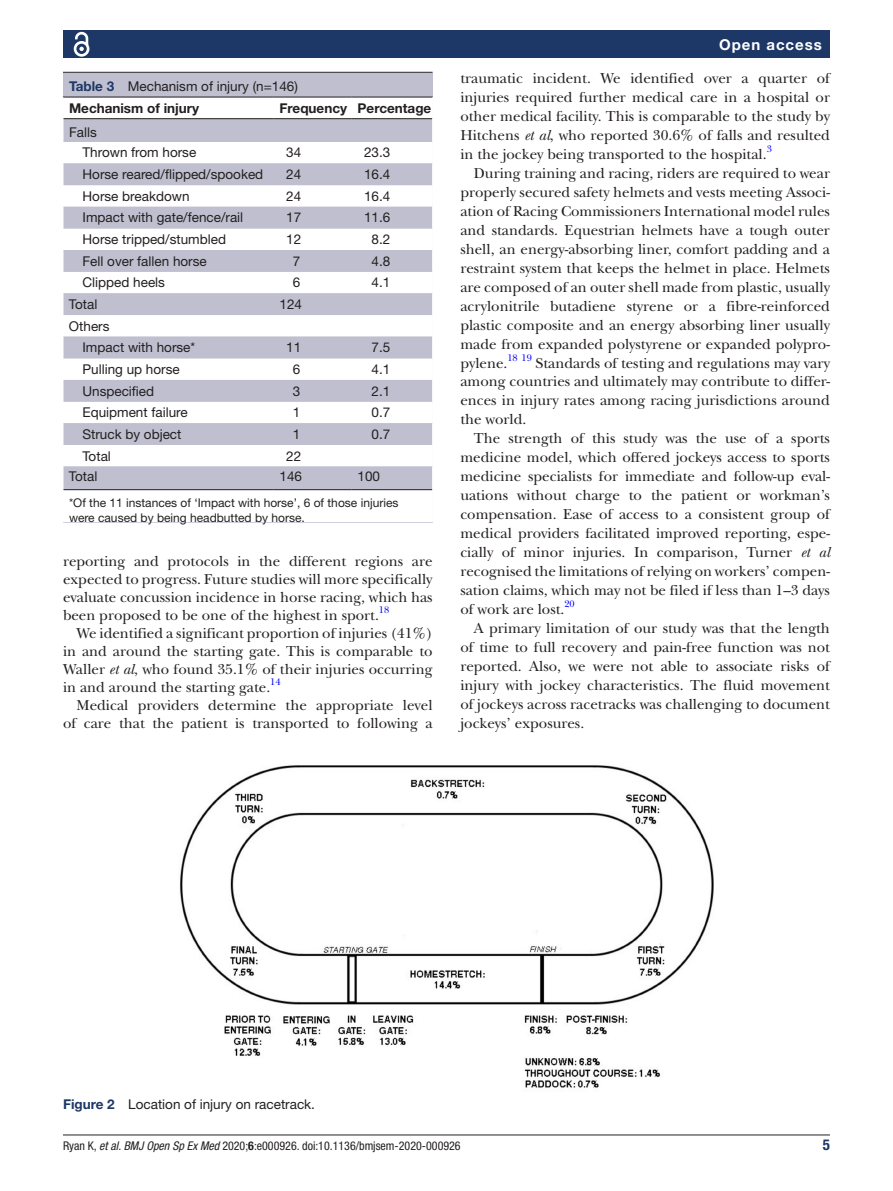
<style>
.page{position:relative;width:893px;height:1191px;background:#fff}
.page>*{position:absolute;margin:0;border:0;box-sizing:border-box;transform-origin:0 0}
.t1{font:15px/18.9px "New Baskerville";color:#231f20;text-align:justify}
.t2{font:700 15px "Helvetica Neue LT Std";letter-spacing:.065em;color:#fff}
.t3{font:700 condensed 15px "Helvetica Neue LT Std";color:#1d3766}
.t4{font:13.5px/22px "Helvetica Neue LT Std";color:#231f20}
.t5{font:700 13.5px "Helvetica Neue LT Std";color:#231f20}
.t6{font:12px/15px "Helvetica Neue LT Std";color:#231f20}
.t7{font:condensed 12px "Helvetica Neue LT Std";color:#231f20}
.t8{font:9.9px "New Baskerville";color:#00f}
.s1{font-weight:700;color:#1d3766}
.s2{font-weight:700}
.s3{font-style:italic}
</style>
<div class="page">
<hr style="left:63px;top:1134px;width:767px;height:1px;background:#231f20">
<div style="left:63px;top:31px;width:767px;height:27px;background:#1d3766"></div>
<svg style="left:73px;top:31px;width:17px;height:26px"></svg>
<div style="left:63px;top:73px;width:370px;height:449px;background:#bfbfcf"></div>
<hr style="left:63px;top:72px;width:370px;height:1px;background:#231f20">
<div style="left:64px;top:98px;width:368px;height:424px;background:#fff"></div>
<svg style="left:64px;top:119px;width:368px;height:370px"></svg>
<hr style="left:63px;top:97px;width:211px;height:1px;background:#231f20">
<hr style="left:63px;top:118px;width:211px;height:1px;background:#231f20">
<hr style="left:274px;top:97px;width:78px;height:1px;background:#231f20">
<hr style="left:274px;top:118px;width:78px;height:1px;background:#231f20">
<hr style="left:352px;top:97px;width:81px;height:1px;background:#231f20">
<hr style="left:352px;top:118px;width:80px;height:1px;background:#231f20">
<hr style="left:274px;top:489px;width:78px;height:1px;background:#231f20">
<hr style="left:63px;top:489px;width:211px;height:1px;background:#231f20">
<hr style="left:352px;top:489px;width:80px;height:1px;background:#231f20">
<svg style="left:63px;top:97px;width:1px;height:393px"></svg>
<hr style="left:63px;top:490px;width:1px;height:32px;background:#fff">
<svg style="left:432px;top:97px;width:1px;height:393px"></svg>
<hr style="left:432px;top:490px;width:1px;height:32px;background:#fff">
<img style="left:180px;top:765px;width:534px;height:323px">
<p class="t4" style="left:69px;top:75px;width:230px"><span class="s1">Table 3</span> Mechanism of injury (n=146)<br><span class="s2">Mechanism of injury</span></p>
<p class="t5" style="left:280px;top:99px;width:153px">Frequency Percentage</p>
<p class="t4" style="left:83px;top:122px;width:115px;line-height:20.1px;text-indent:-14px">Falls<br>Thrown from horse</p>
<p class="t4" style="left:286px;top:141px;width:17px">34</p>
<p class="t4" style="left:364px;top:141px;width:28px">23.3</p>
<p class="t4" style="left:83px;top:163px;width:182px">Horse reared/flipped/spooked</p>
<p class="t4" style="left:286px;top:163px;width:17px">24</p>
<p class="t4" style="left:364px;top:163px;width:28px">16.4</p>
<p class="t4" style="left:83px;top:185px;width:108px">Horse breakdown</p>
<p class="t4" style="left:286px;top:185px;width:17px">24</p>
<p class="t4" style="left:364px;top:185px;width:28px">16.4</p>
<p class="t4" style="left:83px;top:206px;width:162px">Impact with gate/fence/rail</p>
<p class="t4" style="left:286px;top:206px;width:17px">17</p>
<p class="t4" style="left:364px;top:206px;width:28px">11.6</p>
<p class="t4" style="left:83px;top:228px;width:145px">Horse tripped/stumbled</p>
<p class="t4" style="left:286px;top:228px;width:17px">12</p>
<p class="t4" style="left:372px;top:228px;width:20px">8.2</p>
<p class="t4" style="left:82px;top:250px;width:126px">Fell over fallen horse</p>
<p class="t4" style="left:293px;top:250px;width:9px">7</p>
<p class="t4" style="left:372px;top:250px;width:20px">4.8</p>
<p class="t4" style="left:82px;top:271px;width:84px">Clipped heels</p>
<p class="t4" style="left:293px;top:271px;width:9px">6</p>
<p class="t4" style="left:372px;top:271px;width:20px">4.1</p>
<p class="t4" style="left:69px;top:293px;width:30px">Total</p>
<p class="t4" style="left:280px;top:293px;width:24px">124</p>
<p class="t4" style="left:82px;top:315px;width:114px;line-height:21.6px;text-indent:-14px">Others<br>Impact with horse*</p>
<p class="t4" style="left:286px;top:336px;width:17px">11</p>
<p class="t4" style="left:372px;top:336px;width:20px">7.5</p>
<p class="t4" style="left:82px;top:358px;width:99px">Pulling up horse</p>
<p class="t4" style="left:293px;top:358px;width:9px">6</p>
<p class="t4" style="left:372px;top:358px;width:20px">4.1</p>
<p class="t4" style="left:82px;top:379px;width:73px">Unspecified</p>
<p class="t4" style="left:293px;top:379px;width:9px">3</p>
<p class="t4" style="left:372px;top:379px;width:20px">2.1</p>
<p class="t4" style="left:82px;top:401px;width:107px">Equipment failure</p>
<p class="t4" style="left:293px;top:401px;width:9px">1</p>
<p class="t4" style="left:372px;top:401px;width:20px">0.7</p>
<p class="t4" style="left:82px;top:423px;width:101px">Struck by object</p>
<p class="t4" style="left:293px;top:423px;width:9px">1</p>
<p class="t4" style="left:372px;top:423px;width:20px">0.7</p>
<p class="t4" style="left:82px;top:444px;width:30px">Total</p>
<p class="t4" style="left:286px;top:444px;width:17px">22</p>
<p class="t4" style="left:69px;top:465px;width:30px">Total</p>
<p class="t4" style="left:279px;top:465px;width:24px">146</p>
<p class="t4" style="left:357px;top:465px;width:24px">100</p>
<p class="t6" style="left:69px;top:495px;width:331px">*Of the 11 instances of ‘Impact with horse’, 6 of those injuries were caused by being headbutted by horse.</p>
<p class="t1" style="left:63px;top:552px;width:371px;line-height:18px">reporting and protocols in the different regions are expected to progress. Future studies will more specifically evaluate concussion incidence in horse racing, which has been proposed to be one of the highest in sport.</p>
<p class="t8" style="left:379px;top:604px;width:12px">18</p>
<p class="t1" style="left:63px;top:624px;width:371px;line-height:18px;text-indent:14px">We identified a significant proportion of injuries (41%) in and around the starting gate. This is comparable to Waller <span class="s3">et al</span>, who found 35.1% of their injuries occurring in and around the starting gate.</p>
<p class="t8" style="left:270px;top:676px;width:12px">14</p>
<p class="t1" style="left:63px;top:696px;width:371px;line-height:18px;text-align:right">Medical providers determine the appropriate level of care that the patient is transported to following a</p>
<p class="t2" style="left:719px;top:35px;width:104px">Open access</p>
<p class="t1" style="left:460px;top:69px;width:371px">traumatic incident. We identified over a quarter of injuries required further medical care in a hospital or other medical facility. This is comparable to the study by Hitchens <span class="s3">et al</span>, who reported 30.6% of falls and resulted in the jockey being transported to the hospital.</p>
<p class="t8" style="left:767px;top:143px;width:7px">3</p>
<p class="t1" style="left:460px;top:164px;width:371px;text-indent:14px">During training and racing, riders are required to wear properly secured safety helmets and vests meeting Associ&shy;ation of Racing Commissioners International model rules and standards. Equestrian helmets have a tough outer shell, an energy-absorbing liner, comfort padding and a restraint system that keeps the helmet in place. Helmets are composed of an outer shell made from plastic, usually acrylonitrile butadiene styrene or a fibre-reinforced plastic composite and an energy absorbing liner usually made from expanded polystyrene or expanded polypro&shy;pylene.</p>
<p class="t8" style="left:507px;top:352px;width:26px">18 19</p>
<p class="t1" style="left:460px;top:353px;width:371px;text-indent:75px">Standards of testing and regulations may vary among countries and ultimately may contribute to differ&shy;ences in injury rates among racing jurisdictions around the world.</p>
<p class="t1" style="left:460px;top:429px;width:371px;text-indent:14px">The strength of this study was the use of a sports medicine model, which offered jockeys access to sports medicine specialists for immediate and follow-up eval&shy;uations without charge to the patient or workman’s compensation. Ease of access to a consistent group of medical providers facilitated improved reporting, espe&shy;cially of minor injuries. In comparison, Turner <span class="s3">et al </span>recognised the limitations of relying on workers’ compen&shy;sation claims, which may not be filed if less than 1–3 days of work are lost.</p>
<p class="t8" style="left:564px;top:598px;width:12px">20</p>
<p class="t1" style="left:460px;top:619px;width:371px;text-indent:14px">A primary limitation of our study was that the length of time to full recovery and pain-free function was not reported. Also, we were not able to associate risks of injury with jockey characteristics. The fluid movement of jockeys across racetracks was challenging to document jockeys’ exposures.</p>
<p class="t4" style="left:63px;top:1093px;width:254px"><span class="s1">Figure 2</span> Location of injury on racetrack.</p>
<p class="t7" style="left:63px;top:1138px;width:399px">Ryan K, <span class="s3">et al</span>. <span class="s3">BMJ Open Sp Ex Med</span> 2020;<span class="s2">6</span>:e000926. doi:10.1136/bmjsem-2020-000926</p>
<p class="t3" style="left:823px;top:1135px;width:9px">5</p>
</div>
